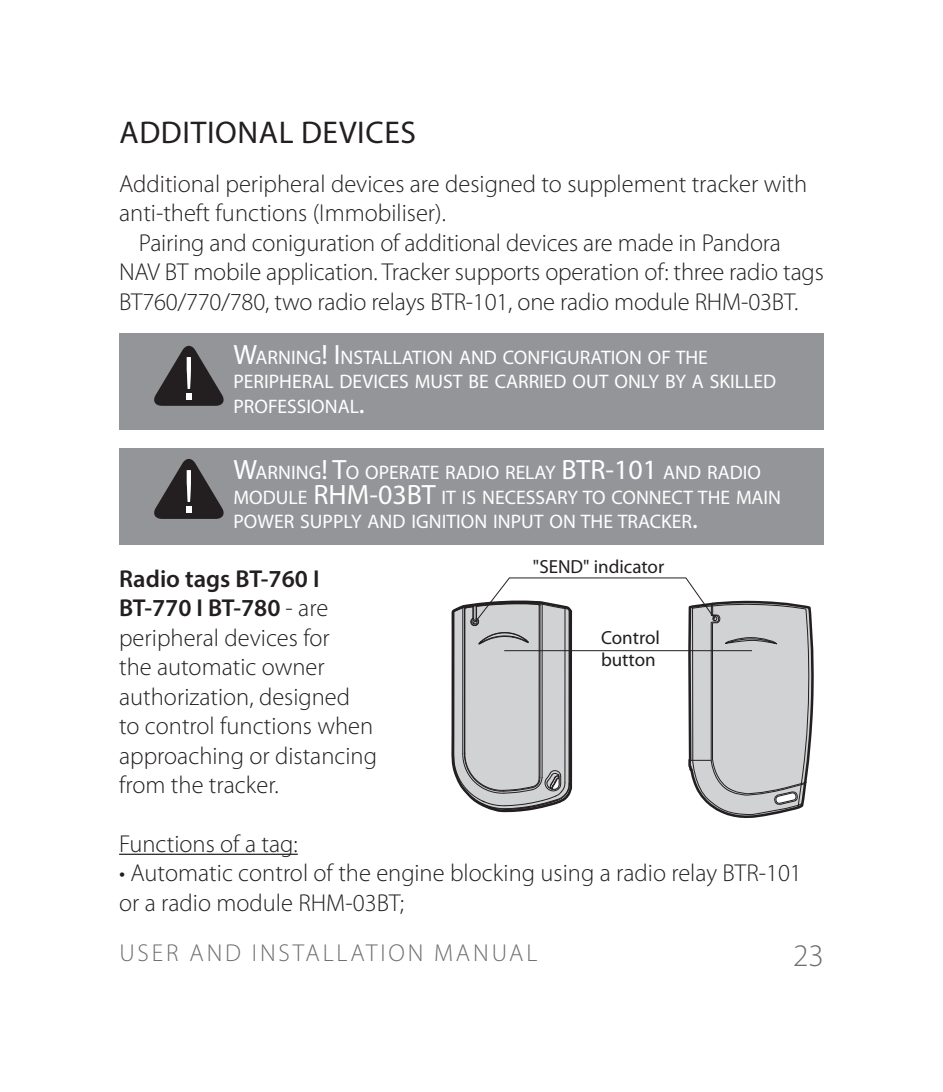
<style>
.page{position:relative;width:943px;height:1092px;background:#fff}
.page>*{position:absolute;margin:0;border:0;box-sizing:border-box;transform-origin:0 0}
.t1{font:31.5px "Myriad Pro";letter-spacing:.02em;color:#231f20}
.t2{font:300 31.5px "Myriad Pro";color:#6d6e71}
.t3{font:300 24.5px/29.4px "Myriad Pro";color:#231f20}
.t4{font:300 24.5px "Myriad Pro";letter-spacing:.12em;color:#6d6e71}
.t5{font:19.6px/24.5px "Myriad Pro";color:#fff}
.t6{font:18.9px/22.8px "Myriad Pro";color:#231f20}
.s1{font-size:28px}
.s2{font-weight:600}
</style>
<div class="page">
<div style="left:119px;top:332px;width:704px;height:97px;background:#939598"></div>
<div style="left:119px;top:448px;width:704px;height:97px;background:#939598"></div>
<hr style="left:119px;top:853px;width:179px;height:1px;background:#231f20">
<svg style="left:154px;top:346px;width:70px;height:60px"></svg>
<svg style="left:154px;top:459px;width:70px;height:60px"></svg>
<svg style="left:451px;top:577px;width:363px;height:242px"></svg>
<p class="t1" style="left:119px;top:120px;width:298px">ADDITIONAL DEVICES</p>
<p class="t3" style="left:119px;top:171px;width:689px">Additional peripheral devices are designed to supplement tracker with anti-theft functions (Immobiliser).</p>
<p class="t3" style="left:119px;top:230px;width:706px;text-indent:20px">Pairing and coniguration of additional devices are made in Pandora<br>NAV BT mobile application. Tracker supports operation of: three radio tags<br>BT760/770/780, two radio relays BTR-101, one radio module RHM-03BT.</p>
<p class="t5" style="left:233px;top:346px;width:544px"><span class="s1">W</span>ARNING<span class="s1">! I</span>NSTALLATION AND CONFIGURATION OF THE<br>PERIPHERAL DEVICES MUST BE CARRIED OUT ONLY BY A SKILLED<br>PROFESSIONAL<span class="s1">.</span></p>
<p class="t5" style="left:233px;top:461px;width:549px"><span class="s1">W</span>ARNING<span class="s1">! T</span>O OPERATE RADIO RELAY <span class="s1">BTR-101</span> AND RADIO<br>MODULE <span class="s1">RHM-03BT</span> IT IS NECESSARY TO CONNECT THE MAIN<br>POWER SUPPLY AND IGNITION INPUT ON THE TRACKER<span class="s1">.</span></p>
<p class="t3" style="left:119px;top:566px;width:259px"><span class="s2">Radio tags BT-760 I<br>BT-770 I BT-780</span> - are peripheral devices for<br>the automatic owner authorization, designed<br>to control functions when approaching or distancing from the tracker.</p>
<p class="t6" style="left:533px;top:555px;width:133px">"SEND" indicator</p>
<p class="t6" style="left:601px;top:625px;width:60px">Control button</p>
<p class="t3" style="left:119px;top:830px;width:180px">Functions of a tag:</p>
<p class="t3" style="left:119px;top:860px;width:684px">• Automatic control of the engine blocking using a radio relay BTR-101 or a radio module RHM-03BT;</p>
<p class="t4" style="left:119px;top:938px;width:419px">USER AND INSTALLATION MANUAL</p>
<p class="t2" style="left:793px;top:943px;width:32px">23</p>
</div>
